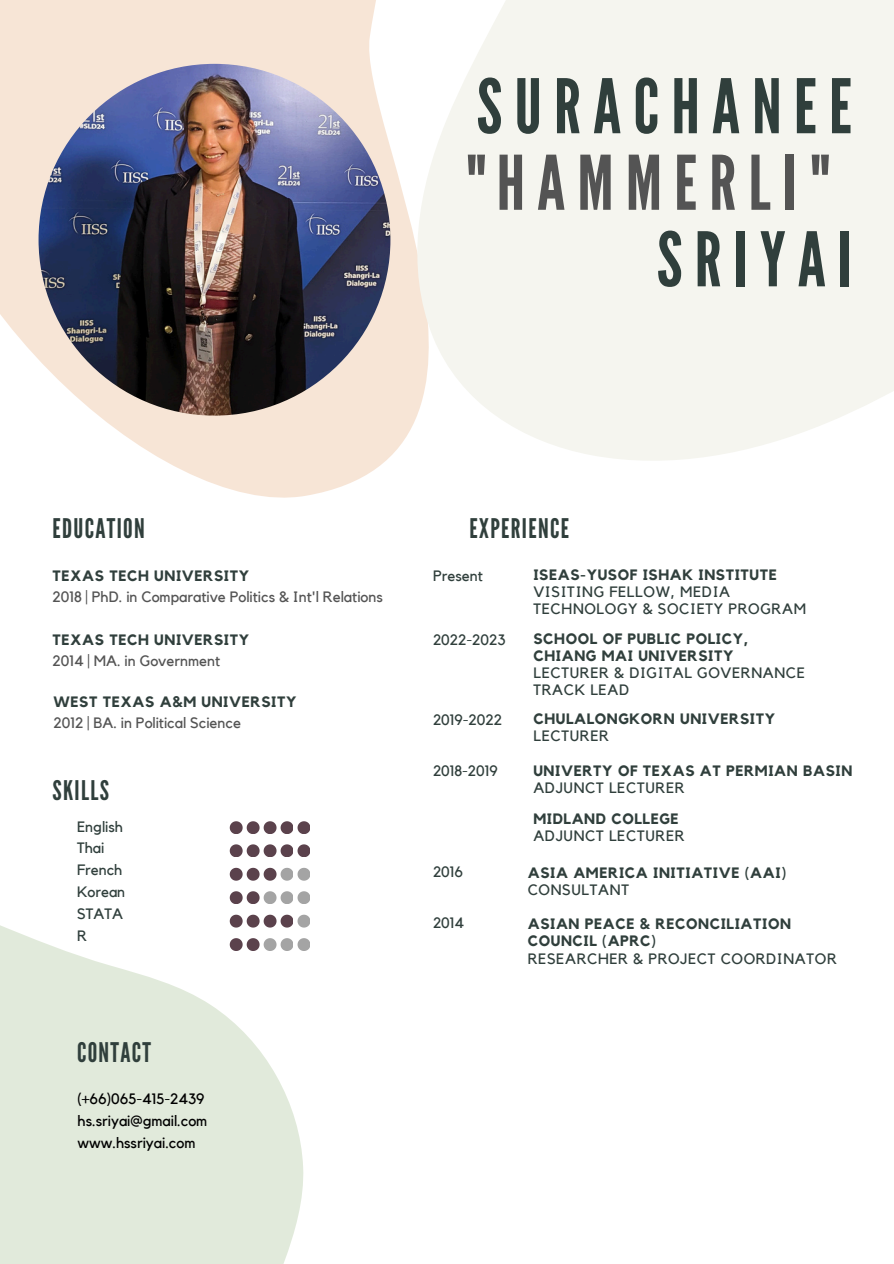
<style>
.page{position:relative;width:894px;height:1264px;background:#fff}
.page>*{position:absolute;margin:0;border:0;box-sizing:border-box;transform-origin:0 0}
.t1{font:75px "League Gothic";letter-spacing:.16em;color:#303f3c}
.t2{font:75px "League Gothic";letter-spacing:.16em;color:#545454}
.t3{font:27px "League Gothic";letter-spacing:.05em;color:#303f3c}
.t4{font:700 15px/16.8px "Kollektif";letter-spacing:.04em;color:#303f3c}
.t5{font:15px/16.8px "Kollektif";letter-spacing:.04em;color:#303f3c}
.t6{font:15px "Kollektif";color:#545454}
.t7{font:15px "Kollektif";color:#303f3c}
.t8{font:15px "Kollektif";color:#000}
.s1{font-weight:700}
.s2{font-weight:400}
</style>
<div class="page">
<svg style="left:0;top:826px;width:308px;height:437px;fill:#e1eadb"></svg>
<svg style="left:0;top:0;width:413px;height:498px;fill:#f7e5d6"></svg>
<img style="left:39px;top:64px;width:351px;height:351px;border-radius:50%">
<svg style="left:230px;top:821px;width:80px;height:12px"></svg>
<svg style="left:230px;top:844px;width:80px;height:12px"></svg>
<svg style="left:230px;top:867px;width:80px;height:13px"></svg>
<svg style="left:230px;top:891px;width:80px;height:12px"></svg>
<svg style="left:230px;top:914px;width:80px;height:13px"></svg>
<svg style="left:230px;top:938px;width:80px;height:12px"></svg>
<svg style="left:413px;top:0;width:480px;height:461px;fill:#f5f5ef"></svg>
<p class="t1" style="left:476px;top:63px;width:377px">SURACHANEE</p>
<p class="t2" style="left:465px;top:140px;width:365px">"HAMMERLI"</p>
<p class="t1" style="left:656px;top:216px;width:197px">SRIYAI</p>
<p class="t3" style="left:53px;top:513px;width:94px">EDUCATION</p>
<h3 class="t4" style="left:53px;top:568px;width:198px">TEXAS TECH UNIVERSITY</h3>
<p class="t6" style="left:53px;top:589px;width:332px">2018 | PhD. in Comparative Politics &amp; Int'l Relations</p>
<p class="t4" style="left:53px;top:632px;width:198px">TEXAS TECH UNIVERSITY</p>
<h4 class="t6" style="left:53px;top:653px;width:169px">2014 | MA. in Government</h4>
<h2 class="t4" style="left:54px;top:694px;width:244px">WEST TEXAS A&amp;M UNIVERSITY</h2>
<p class="t6" style="left:54px;top:715px;width:189px">2012 | BA. in Political Science</p>
<h2 class="t3" style="left:53px;top:775px;width:58px">SKILLS</h2>
<h3 class="t7" style="left:77px;top:819px;width:47px">English</h3>
<p class="t7" style="left:77px;top:841px;width:29px">Thai</p>
<h2 class="t7" style="left:77px;top:863px;width:47px">French</h2>
<p class="t7" style="left:77px;top:885px;width:50px">Korean</p>
<p class="t7" style="left:77px;top:907px;width:48px">STATA</p>
<h1 class="t7" style="left:77px;top:928px;width:11px">R</h1>
<h4 class="t3" style="left:77px;top:1037px;width:76px">CONTACT</h4>
<h3 class="t8" style="left:78px;top:1091px;width:128px">(+66)065-415-2439</h3>
<p class="t8" style="left:78px;top:1113px;width:131px">hs.sriyai@gmail.com</p>
<h4 class="t8" style="left:78px;top:1135px;width:119px">www.hssriyai.com</h4>
<p class="t3" style="left:469px;top:513px;width:101px">EXPERIENCE</p>
<p class="t7" style="left:433px;top:568px;width:51px">Present</p>
<p class="t5" style="left:533px;top:567px;width:274px"><span class="s1">ISEAS-YUSOF ISHAK INSTITUTE<br></span>VISITING FELLOW, MEDIA<br>TECHNOLOGY &amp; SOCIETY PROGRAM</p>
<p class="t7" style="left:433px;top:632px;width:74px">2022-2023</p>
<p class="t4" style="left:533px;top:631px;width:273px">SCHOOL OF PUBLIC POLICY,<br>CHIANG MAI UNIVERSITY<br><span class="s2">LECTURER &amp; DIGITAL GOVERNANCE<br>TRACK LEAD</span></p>
<p class="t7" style="left:433px;top:712px;width:70px">2019-2022</p>
<p class="t7" style="left:433px;top:763px;width:66px">2018-2019</p>
<p class="t7" style="left:433px;top:864px;width:31px">2016</p>
<p class="t4" style="left:533px;top:711px;width:243px">CHULALONGKORN UNIVERSITY<br><span class="s2">LECTURER</span></p>
<p class="t4" style="left:533px;top:763px;width:320px">UNIVERTY OF TEXAS AT PERMIAN BASIN<br><span class="s2">ADJUNCT LECTURER</span></p>
<p class="t5" style="left:533px;top:811px;width:153px"><span class="s1">MIDLAND COLLEGE<br></span>ADJUNCT LECTURER</p>
<p class="t4" style="left:527px;top:864px;width:260px;line-height:17.5px">ASIA AMERICA INITIATIVE (AAI)<br><span class="s2">CONSULTANT</span></p>
<p class="t7" style="left:433px;top:916px;width:33px">2014</p>
<p class="t4" style="left:527px;top:915px;width:310px;line-height:17.5px">ASIAN PEACE &amp; RECONCILIATION<br>COUNCIL (APRC)<br><span class="s2">RESEARCHER &amp; PROJECT COORDINATOR</span></p>
</div>
